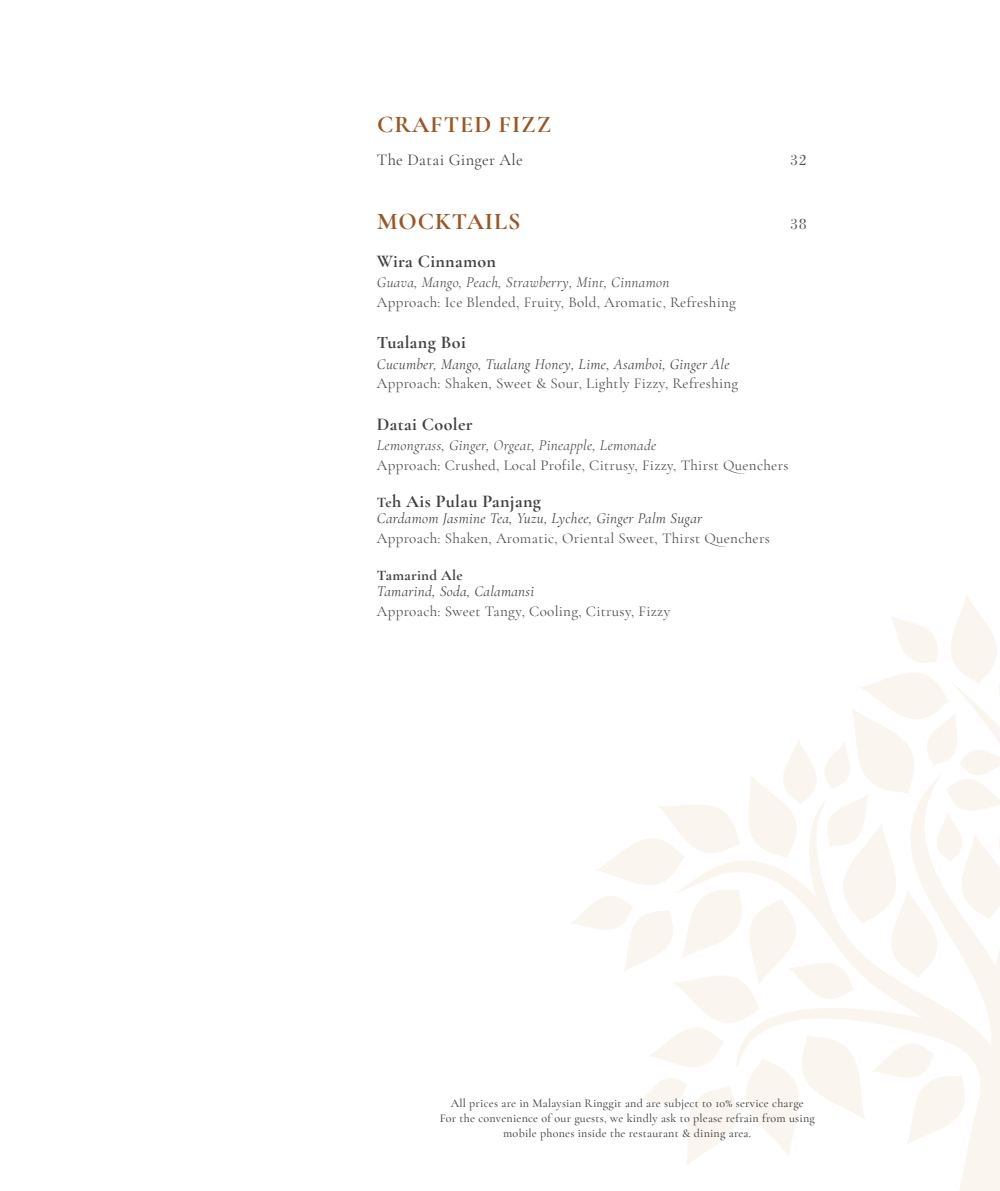
<style>
.page{position:relative;width:1000px;height:1191px;background:#fff}
.page>*{position:absolute;margin:0;border:0;box-sizing:border-box;transform-origin:0 0}
.t1{font:700 24px "Cormorant Garamond";letter-spacing:.04em;color:#9a5725}
.t2{font:700 18px "Cormorant Garamond";letter-spacing:.02em;color:#414042}
.t3{font:18px "Arlene";color:#4d4d4f}
.t4{font:16.5px "Cormorant Garamond";letter-spacing:.02em;color:#414042}
.t5{font:15px "Cormorant Garamond";letter-spacing:.02em;color:#4d4d4f}
.t6{font:italic 15px "Cormorant Garamond";letter-spacing:.02em;color:#414042}
.t7{font:italic 15px "Cormorant Garamond";letter-spacing:.02em;color:#4d4d4f}
.t8{font:700 15px "Cormorant Garamond";letter-spacing:.02em;color:#414042}
.t9{font:500 12px/15px "Cormorant Garamond";letter-spacing:.02em;color:#414042;text-align:center}
.s1{font-size:15px}
</style>
<div class="page">
<svg style="left:960px;top:1165px;width:39px;height:26px"></svg>
<svg style="left:572px;top:595px;width:427px;height:570px"></svg>
<h1 class="t1" style="left:377px;top:109px;width:176px">CRAFTED FIZZ</h1>
<p class="t4" style="left:377px;top:149px;width:147px">The Datai Ginger Ale</p>
<p class="t3" style="left:790px;top:148px;width:18px">32</p>
<h1 class="t1" style="left:377px;top:207px;width:145px">MOCKTAILS</h1>
<p class="t3" style="left:790px;top:212px;width:18px">38</p>
<p class="t2" style="left:377px;top:250px;width:121px">Wira Cinnamon</p>
<p class="t7" style="left:377px;top:274px;width:294px">Guava, Mango, Peach, Strawberry, Mint, Cinnamon</p>
<p class="t5" style="left:377px;top:293px;width:360px">Approach: Ice Blended, Fruity, Bold, Aromatic, Refreshing</p>
<p class="t2" style="left:377px;top:331px;width:90px">Tualang Boi</p>
<p class="t6" style="left:377px;top:355px;width:354px">Cucumber, Mango, Tualang Honey, Lime, Asamboi, Ginger Ale</p>
<p class="t5" style="left:377px;top:374px;width:363px">Approach: Shaken, Sweet &amp; Sour, Lightly Fizzy, Refreshing</p>
<p class="t2" style="left:377px;top:413px;width:97px">Datai Cooler</p>
<p class="t7" style="left:377px;top:437px;width:281px">Lemongrass, Ginger, Orgeat, Pineapple, Lemonade</p>
<p class="t5" style="left:377px;top:456px;width:413px">Approach: Crushed, Local Profile, Citrusy, Fizzy, Thirst Quenchers</p>
<p class="t2" style="left:377px;top:490px;width:165px"><span class="s1">Te</span>h Ais Pulau Panjang</p>
<p class="t6" style="left:377px;top:510px;width:327px">Cardamom Jasmine Tea, Yuzu, Lychee, Ginger Palm Sugar</p>
<p class="t5" style="left:377px;top:529px;width:394px">Approach: Shaken, Aromatic, Oriental Sweet, Thirst Quenchers</p>
<p class="t8" style="left:377px;top:566px;width:87px">Tamarind Ale</p>
<p class="t6" style="left:377px;top:583px;width:159px">Tamarind, Soda, Calamansi</p>
<p class="t5" style="left:377px;top:602px;width:295px">Approach: Sweet Tangy, Cooling, Citrusy, Fizzy</p>
<p class="t9" style="left:439px;top:1095px;width:376px">All prices are in Malaysian Ringgit and are subject to 10% service charge<br>For the convenience of our guests, we kindly ask to please refrain from using mobile phones inside the restaurant &amp; dining area.</p>
</div>
